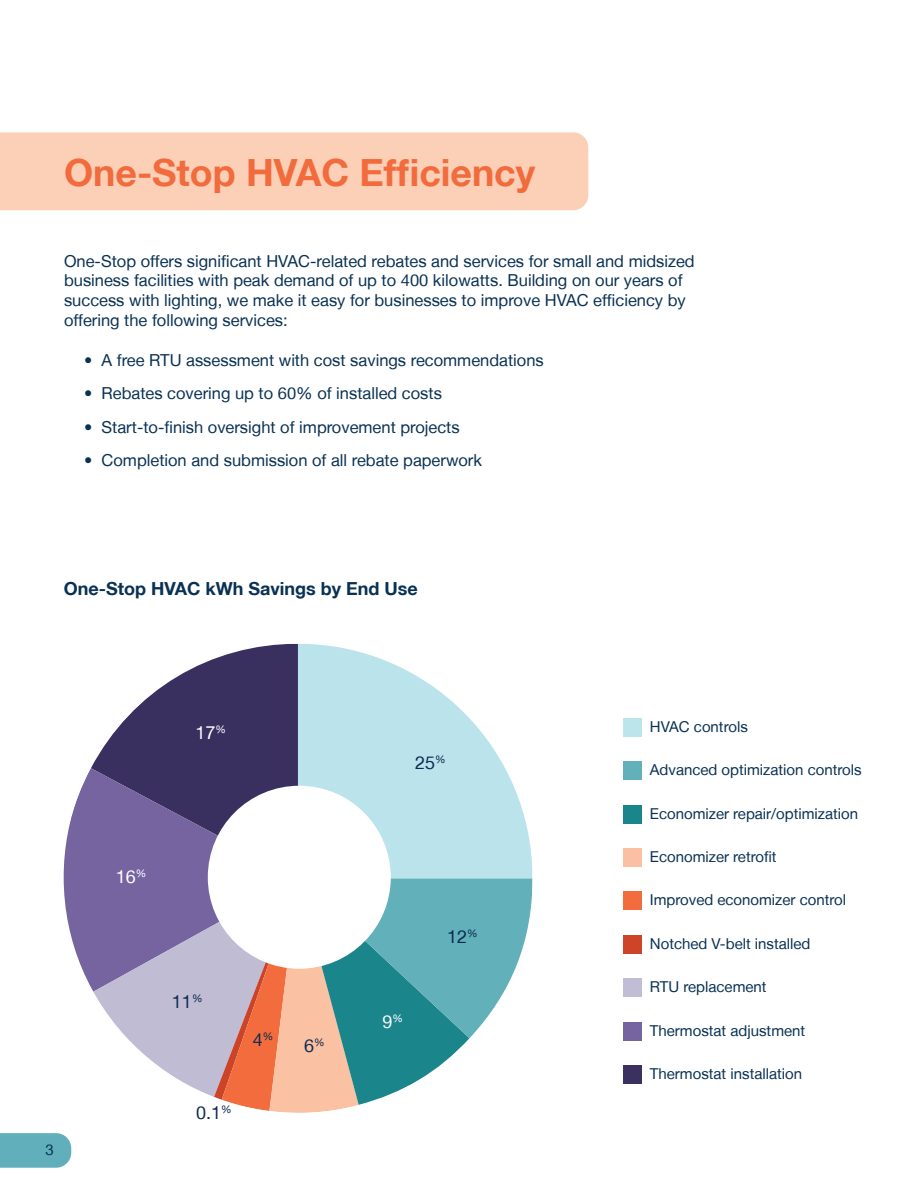
<style>
.page{position:relative;width:918px;height:1188px;background:#fff}
.page>*{position:absolute;margin:0;border:0;box-sizing:border-box;transform-origin:0 0}
.t1{font:700 37.5px "Helvetica Neue LT";color:#f26b3d}
.t2{font:700 18px "Helvetica Neue LT";color:#093153}
.t3{font:18px "Helvetica Neue LT";color:#0d2b51}
.t4{font:18px "Helvetica Neue LT";color:#fff}
.t5{font:16.5px/19.8px "Helvetica Neue LT";color:#093153}
.t6{font:15px "Helvetica Neue LT";color:#093153}
.t7{font:10.5px "Helvetica Neue LT";color:#0d2b51}
</style>
<div class="page">
<div style="left:0;top:132px;width:588px;height:78px;background:#fccfb7"></div>
<svg style="left:0;top:1133px;width:71px;height:35px;background:#68b2be"></svg>
<div style="left:623px;top:718px;width:19px;height:18px;background:#bbe4eb"></div>
<div style="left:623px;top:761px;width:19px;height:19px;background:#61b0ba"></div>
<div style="left:623px;top:805px;width:19px;height:18px;background:#19868b"></div>
<div style="left:623px;top:848px;width:19px;height:19px;background:#fbc0a4"></div>
<div style="left:623px;top:892px;width:19px;height:18px;background:#f26c3d"></div>
<div style="left:623px;top:935px;width:19px;height:19px;background:#cd4428"></div>
<div style="left:623px;top:978px;width:19px;height:19px;background:#c0bdd4"></div>
<div style="left:623px;top:1022px;width:19px;height:19px;background:#7564a0"></div>
<div style="left:623px;top:1065px;width:19px;height:19px;background:#3a3160"></div>
<svg style="left:91px;top:644px;width:207px;height:124px;fill:#393060"></svg>
<svg style="left:64px;top:768px;width:234px;height:223px;fill:#7564a0"></svg>
<svg style="left:93px;top:878px;width:121px;height:219px"></svg>
<svg style="left:214px;top:878px;width:318px;height:235px"></svg>
<svg style="left:298px;top:644px;width:234px;height:234px;fill:#bbe3eb"></svg>
<p class="t1" style="left:64px;top:149px;width:473px">One-Stop HVAC Efficiency</p>
<p class="t5" style="left:64px;top:251px;width:632px">One-Stop offers significant HVAC-related rebates and services for small and midsized business facilities with peak demand of up to 400 kilowatts. Building on our years of success with lighting, we make it easy for businesses to improve HVAC efficiency by offering the following services:</p>
<p class="t5" style="left:84px;top:350px;width:461px">• A free RTU assessment with cost savings recommendations</p>
<p class="t5" style="left:84px;top:383px;width:359px">• Rebates covering up to 60% of installed costs</p>
<p class="t5" style="left:84px;top:417px;width:377px">• Start-to-finish oversight of improvement projects</p>
<p class="t5" style="left:84px;top:450px;width:399px">• Completion and submission of all rebate paperwork</p>
<p class="t2" style="left:64px;top:577px;width:356px">One-Stop HVAC kWh Savings by End Use</p>
<p class="t6" style="left:46px;top:1140px;width:10px">3</p>
<p class="t4" style="left:196px;top:722px;width:32px">17<sup>%</sup></p>
<p class="t4" style="left:116px;top:866px;width:32px">16<sup>%</sup></p>
<p class="t3" style="left:172px;top:991px;width:32px">11<sup>%</sup></p>
<p class="t3" style="left:196px;top:1102px;width:37px">0.1<sup>%</sup></p>
<p class="t3" style="left:253px;top:1029px;width:22px">4<sup>%</sup></p>
<p class="t7" style="left:314px;top:1036px;width:12px">%</p>
<p class="t3" style="left:304px;top:1034px;width:12px">6</p>
<p class="t3" style="left:415px;top:752px;width:32px">25<sup>%</sup></p>
<p class="t4" style="left:382px;top:1010px;width:22px">9<sup>%</sup></p>
<p class="t3" style="left:447px;top:926px;width:32px">12<sup>%</sup></p>
<p class="t6" style="left:650px;top:717px;width:99px">HVAC controls</p>
<p class="t6" style="left:650px;top:761px;width:213px">Advanced optimization controls</p>
<p class="t6" style="left:650px;top:804px;width:210px">Economizer repair/optimization</p>
<p class="t6" style="left:650px;top:848px;width:128px">Economizer retrofit</p>
<p class="t6" style="left:650px;top:891px;width:198px">Improved economizer control</p>
<p class="t6" style="left:650px;top:935px;width:162px">Notched V-belt installed</p>
<p class="t6" style="left:650px;top:978px;width:118px">RTU replacement</p>
<p class="t6" style="left:650px;top:1021px;width:157px">Thermostat adjustment</p>
<p class="t6" style="left:650px;top:1065px;width:154px">Thermostat installation</p>
</div>
